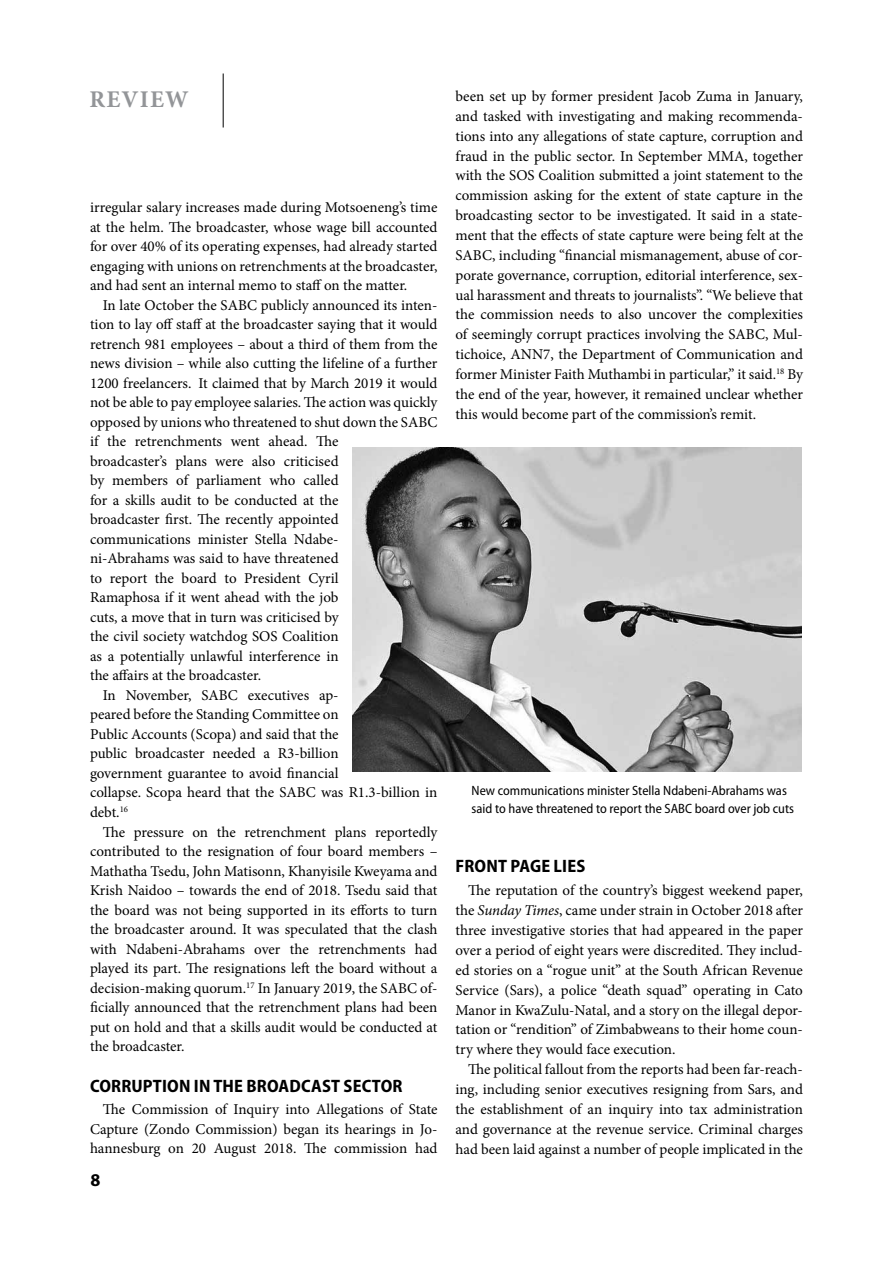
<style>
.page{position:relative;width:893px;height:1263px;background:#fff}
.page>*{position:absolute;margin:0;border:0;box-sizing:border-box;transform-origin:0 0}
.t1{font:700 24px "Minion Pro";letter-spacing:.05em;color:#939598}
.t2{font:700 semi-condensed 18px "Myriad Pro";letter-spacing:.01em;color:#000}
.t3{font:700 18px "Myriad Pro";color:#000}
.t4{font:15px/19.8px "Minion Pro";color:#000;text-align:justify}
.t5{font:semi-condensed 13.5px/18px "Myriad Pro";color:#000}
.s1{font-style:italic}
</style>
<div class="page">
<hr style="left:223px;top:74px;width:1px;height:54px;background:#000">
<img style="left:352px;top:447px;width:449px;height:324px">
<h1 class="t1" style="left:89px;top:83px;width:101px">REVIEW</h1>
<p class="t4" style="left:90px;top:198px;width:349px">irregular salary increases made during Motsoeneng’s time at the helm. The broadcaster, whose wage bill accounted for over 40% of its operating expenses, had already started engaging with unions on retrenchments at the broadcaster, and had sent an internal memo to staff on the matter.</p>
<p class="t4" style="left:103px;top:295px;width:336px">In late October the SABC publicly announced its inten-</p>
<p class="t4" style="left:90px;top:315px;width:349px">tion to lay off staff at the broadcaster saying that it would</p>
<p class="t4" style="left:90px;top:334px;width:349px">retrench 981 employees – about a third of them from the</p>
<p class="t4" style="left:90px;top:354px;width:349px">news division – while also cutting the lifeline of a further</p>
<p class="t4" style="left:90px;top:373px;width:349px">1200 freelancers. It claimed that by March 2019 it would</p>
<p class="t4" style="left:90px;top:393px;width:349px">not be able to pay employee salaries. The action was quickly</p>
<p class="t4" style="left:90px;top:412px;width:349px">opposed by unions who threatened to shut down the SABC</p>
<p class="t4" style="left:90px;top:432px;width:250px">if the retrenchments went ahead. The</p>
<p class="t4" style="left:90px;top:451px;width:250px">broadcaster’s plans were also criticised</p>
<p class="t4" style="left:90px;top:471px;width:250px">by members of parliament who called</p>
<p class="t4" style="left:90px;top:490px;width:250px">for a skills audit to be conducted at the</p>
<p class="t4" style="left:90px;top:510px;width:250px">broadcaster first. The recently appointed</p>
<p class="t4" style="left:90px;top:529px;width:250px">communications minister Stella Ndabe-</p>
<p class="t4" style="left:90px;top:549px;width:250px">ni-Abrahams was said to have threatened</p>
<p class="t4" style="left:90px;top:568px;width:250px">to report the board to President Cyril</p>
<p class="t4" style="left:90px;top:588px;width:250px">Ramaphosa if it went ahead with the job</p>
<p class="t4" style="left:90px;top:607px;width:250px">cuts, a move that in turn was criticised by</p>
<p class="t4" style="left:90px;top:627px;width:250px">the civil society watchdog SOS Coalition</p>
<p class="t4" style="left:90px;top:646px;width:250px">as a potentially unlawful interference in</p>
<p class="t4" style="left:90px;top:666px;width:173px">the affairs at the broadcaster.</p>
<p class="t4" style="left:103px;top:685px;width:237px">In November, SABC executives ap-</p>
<p class="t4" style="left:90px;top:705px;width:250px">peared before the Standing Committee on</p>
<p class="t4" style="left:90px;top:724px;width:250px">Public Accounts (Scopa) and said that the</p>
<p class="t4" style="left:90px;top:744px;width:250px">public broadcaster needed a R3-billion</p>
<p class="t4" style="left:90px;top:763px;width:250px">government guarantee to avoid financial</p>
<p class="t4" style="left:90px;top:783px;width:349px">collapse. Scopa heard that the SABC was R1.3-billion in</p>
<p class="t4" style="left:90px;top:802px;width:40px">debt.<sup>16</sup></p>
<p class="t4" style="left:103px;top:822px;width:336px">The pressure on the retrenchment plans reportedly</p>
<p class="t4" style="left:90px;top:841px;width:349px">contributed to the resignation of four board members –</p>
<p class="t4" style="left:90px;top:861px;width:349px">Mathatha Tsedu, John Matisonn, Khanyisile Kweyama and</p>
<p class="t4" style="left:90px;top:880px;width:349px">Krish Naidoo – towards the end of 2018. Tsedu said that</p>
<p class="t4" style="left:90px;top:900px;width:349px">the board was not being supported in its efforts to turn</p>
<p class="t4" style="left:90px;top:919px;width:349px">the broadcaster around. It was speculated that the clash</p>
<p class="t4" style="left:90px;top:939px;width:349px">with Ndabeni-Abrahams over the retrenchments had</p>
<p class="t4" style="left:90px;top:958px;width:349px">played its part. The resignations left the board without a</p>
<p class="t4" style="left:90px;top:978px;width:349px">decision-making quorum.<sup>17</sup> In January 2019, the SABC of-</p>
<p class="t4" style="left:90px;top:997px;width:349px">ficially announced that the retrenchment plans had been</p>
<p class="t4" style="left:90px;top:1017px;width:349px">put on hold and that a skills audit would be conducted at</p>
<p class="t4" style="left:90px;top:1036px;width:96px">the broadcaster.</p>
<p class="t2" style="left:90px;top:1075px;width:314px">CORRUPTION IN THE BROADCAST SECTOR</p>
<p class="t4" style="left:90px;top:1099px;width:349px;text-indent:13px">The Commission of Inquiry into Allegations of State Capture (Zondo Commission) began its hearings in Jo&shy;hannesburg on 20 August 2018. The commission had</p>
<p class="t3" style="left:90px;top:1169px;width:11px">8</p>
<p class="t4" style="left:455px;top:86px;width:349px">been set up by former president Jacob Zuma in January, and tasked with investigating and making recommenda&shy;tions into any allegations of state capture, corruption and fraud in the public sector. In September MMA, together with the SOS Coalition submitted a joint statement to the commission asking for the extent of state capture in the broadcasting sector to be investigated. It said in a state&shy;ment that the effects of state capture were being felt at the SABC, including “financial mismanagement, abuse of cor&shy;porate governance, corruption, editorial interference, sex&shy;ual harassment and threats to journalists”. “We believe that the commission needs to also uncover the complexities of seemingly corrupt practices involving the SABC, Mul&shy;tichoice, ANN7, the Department of Communication and former Minister Faith Muthambi in particular,” it said.<sup>18</sup> By the end of the year, however, it remained unclear whether this would become part of the commission’s remit.</p>
<p class="t5" style="left:472px;top:781px;width:324px">New communications minister Stella Ndabeni-Abrahams was said to have threatened to report the SABC board over job cuts</p>
<p class="t2" style="left:455px;top:856px;width:131px">FRONT PAGE LIES</p>
<p class="t4" style="left:455px;top:881px;width:349px;text-indent:13px">The reputation of the country’s biggest weekend paper, the <span class="s1">Sunday Times</span>, came under strain in October 2018 after three investigative stories that had appeared in the paper over a period of eight years were discredited. They includ&shy;ed stories on a “rogue unit” at the South African Revenue Service (Sars), a police “death squad” operating in Cato Manor in KwaZulu-Natal, and a story on the illegal depor&shy;tation or “rendition” of Zimbabweans to their home coun&shy;try where they would face execution.</p>
<p class="t4" style="left:455px;top:1059px;width:349px;text-indent:13px">The political fallout from the reports had been far-reach&shy;ing, including senior executives resigning from Sars, and the establishment of an inquiry into tax administration and governance at the revenue service. Criminal charges had been laid against a number of people implicated in the</p>
</div>
